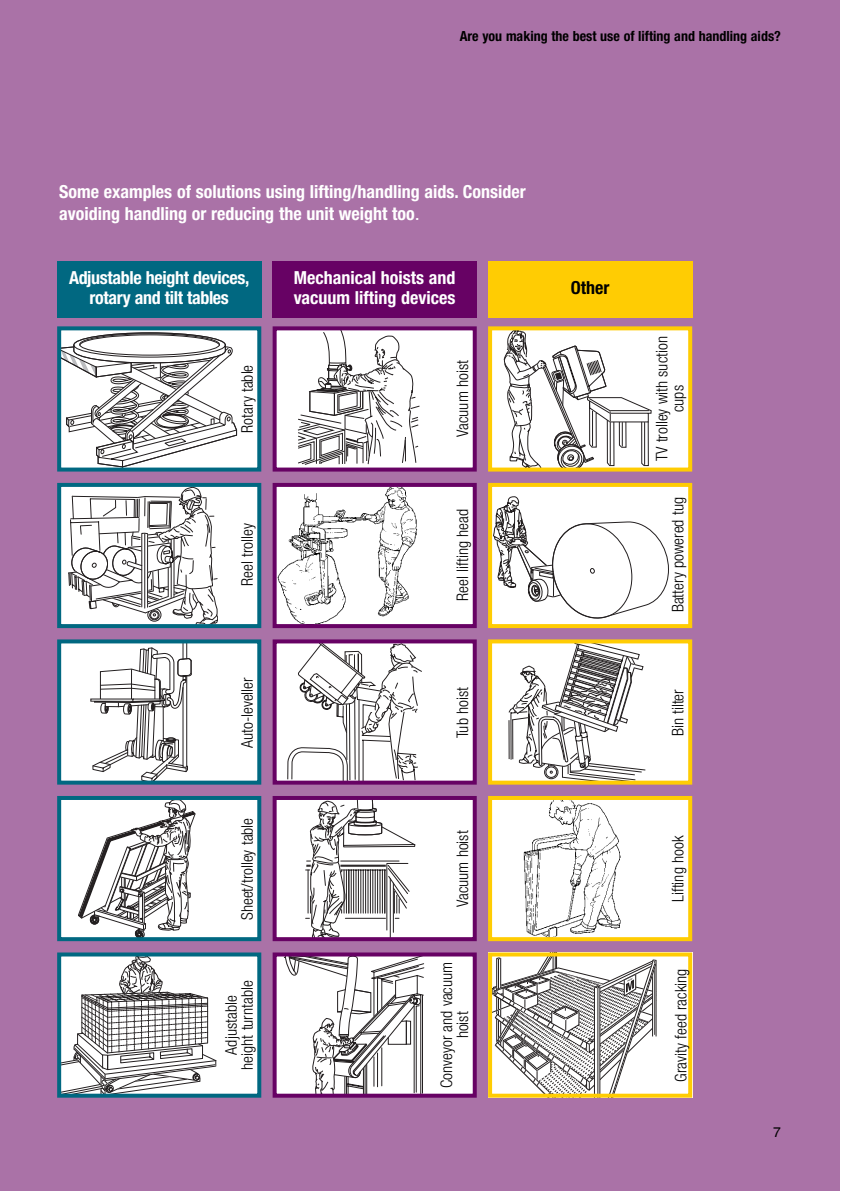
<style>
.page{position:relative;width:842px;height:1191px;background:#fff}
.page>*{position:absolute;margin:0;border:0;box-sizing:border-box;transform-origin:0 0}
.t1{font:700 condensed 18px/22px "Helvetica Neue";color:#fff}
.t2{font:700 condensed 18px/20px "Helvetica Neue";letter-spacing:-.02em;color:#fff;text-align:center}
.t3{font:700 condensed 18px "Helvetica Neue";color:#000}
.t4{font:300 condensed 16px/16px "Helvetica Neue";color:#000;text-align:center}
.t5{font:700 condensed 14px "Helvetica Neue";color:#000}
.t6{font:14px "Helvetica";color:#000}
.s1{font-weight:400;font-stretch:normal}
</style>
<div class="page">
<div style="left:0;top:0;width:840px;height:1191px;background:#aa72a7"></div>
<div style="left:488px;top:952px;width:204px;height:145px;background:#fff"></div>
<svg style="left:493px;top:957px;width:164px;height:135px"></svg>
<div style="left:488px;top:952px;width:204px;height:145px;border:4px solid #ffcc03"></div>
<div style="left:57px;top:261px;width:204px;height:57px;background:#016881"></div>
<div style="left:273px;top:261px;width:204px;height:57px;background:#670264"></div>
<div style="left:488px;top:261px;width:204px;height:57px;background:#ffcc03"></div>
<div style="left:59px;top:328px;width:200px;height:141px;background:#fff"></div>
<svg style="left:62px;top:332px;width:175px;height:134px"></svg>
<div style="left:57px;top:326px;width:204px;height:145px;border:4px solid #016881"></div>
<div style="left:59px;top:485px;width:200px;height:141px;background:#fff"></div>
<div style="left:57px;top:483px;width:204px;height:145px;border:4px solid #016881"></div>
<div style="left:59px;top:641px;width:200px;height:141px;background:#fff"></div>
<svg style="left:69px;top:487px;width:149px;height:292px"></svg>
<div style="left:57px;top:639px;width:204px;height:145px;border:4px solid #016881"></div>
<div style="left:59px;top:798px;width:200px;height:141px;background:#fff"></div>
<svg style="left:78px;top:801px;width:117px;height:135px"></svg>
<div style="left:57px;top:796px;width:204px;height:145px;border:4px solid #016881"></div>
<div style="left:59px;top:954px;width:200px;height:141px;background:#fff"></div>
<svg style="left:62px;top:957px;width:154px;height:135px"></svg>
<div style="left:57px;top:952px;width:204px;height:145px;border:4px solid #016881"></div>
<div style="left:275px;top:328px;width:200px;height:141px;background:#fff"></div>
<svg style="left:298px;top:331px;width:121px;height:133px"></svg>
<div style="left:273px;top:326px;width:204px;height:145px;border:4px solid #670264"></div>
<div style="left:275px;top:485px;width:200px;height:141px;background:#fff"></div>
<img style="left:278px;top:488px;width:140px;height:135px">
<div style="left:273px;top:483px;width:204px;height:145px;border:4px solid #670264"></div>
<div style="left:275px;top:641px;width:200px;height:141px;background:#fff"></div>
<svg style="left:287px;top:644px;width:135px;height:135px"></svg>
<div style="left:273px;top:639px;width:204px;height:145px;border:4px solid #670264"></div>
<div style="left:275px;top:798px;width:200px;height:141px;background:#fff"></div>
<div style="left:273px;top:796px;width:204px;height:145px;border:4px solid #670264"></div>
<div style="left:275px;top:954px;width:200px;height:141px;background:#fff"></div>
<svg style="left:283px;top:798px;width:141px;height:294px"></svg>
<div style="left:273px;top:952px;width:204px;height:145px;border:4px solid #670264"></div>
<div style="left:490px;top:328px;width:200px;height:141px;background:#fff"></div>
<svg style="left:504px;top:331px;width:147px;height:135px"></svg>
<div style="left:488px;top:326px;width:204px;height:145px;border:4px solid #ffcc03"></div>
<div style="left:490px;top:485px;width:200px;height:141px;background:#fff"></div>
<div style="left:488px;top:483px;width:204px;height:145px;border:4px solid #ffcc03"></div>
<div style="left:490px;top:641px;width:200px;height:141px;background:#fff"></div>
<svg style="left:493px;top:496px;width:176px;height:289px"></svg>
<div style="left:488px;top:639px;width:204px;height:145px;border:4px solid #ffcc03"></div>
<div style="left:490px;top:798px;width:200px;height:141px;background:#fff"></div>
<img style="left:523px;top:801px;width:98px;height:135px">
<div style="left:488px;top:796px;width:204px;height:145px;border:4px solid #ffcc03"></div>
<p class="t5" style="left:460px;top:31px;width:323px">Are you making the best use of lifting and handling aids?</p>
<p class="t1" style="left:59px;top:182px;width:468px">Some examples of solutions using lifting/handling aids. Consider avoiding handling or reducing the unit weight too<span class="s1">.</span></p>
<p class="t2" style="left:69px;top:269px;width:182px">Adjustable height devices, rotary and tilt tables</p>
<p class="t1" style="left:294px;top:269px;width:163px;line-height:20px">Mechanical hoists and vacuum lifting devices</p>
<p class="t3" style="left:571px;top:281px;width:40px">Other</p>
<p class="t4" style="left:240px;top:432px;width:69px;rotate:-90deg">Rotary table</p>
<p class="t4" style="left:240px;top:586px;width:64px;rotate:-90deg">Reel trolley</p>
<p class="t4" style="left:240px;top:748px;width:72px;rotate:-90deg">Auto-leveller</p>
<p class="t4" style="left:240px;top:920px;width:104px;rotate:-90deg">Sheet/trolley table</p>
<p class="t4" style="left:224px;top:1069px;width:91px;rotate:-90deg">Adjustable height turntable</p>
<p class="t4" style="left:456px;top:437px;width:78px;rotate:-90deg">Vacuum hoist</p>
<p class="t4" style="left:456px;top:600px;width:93px;rotate:-90deg">Reel lifting head</p>
<p class="t4" style="left:456px;top:738px;width:53px;rotate:-90deg">Tub hoist</p>
<p class="t4" style="left:456px;top:907px;width:78px;rotate:-90deg">Vacuum hoist</p>
<p class="t4" style="left:440px;top:1088px;width:128px;rotate:-90deg">Conveyor and vacuum hoist</p>
<p class="t4" style="left:655px;top:461px;width:126px;rotate:-90deg">TV trolley with suction cups</p>
<p class="t4" style="left:671px;top:612px;width:117px;rotate:-90deg">Battery powered tug</p>
<p class="t4" style="left:671px;top:736px;width:49px;rotate:-90deg">Bin tilter</p>
<p class="t4" style="left:671px;top:902px;width:68px;rotate:-90deg">Lifting hook</p>
<p class="t4" style="left:674px;top:1081px;width:114px;rotate:-90deg">Gravity feed racking</p>
<p class="t6" style="left:773px;top:1126px;width:9px">7</p>
</div>
